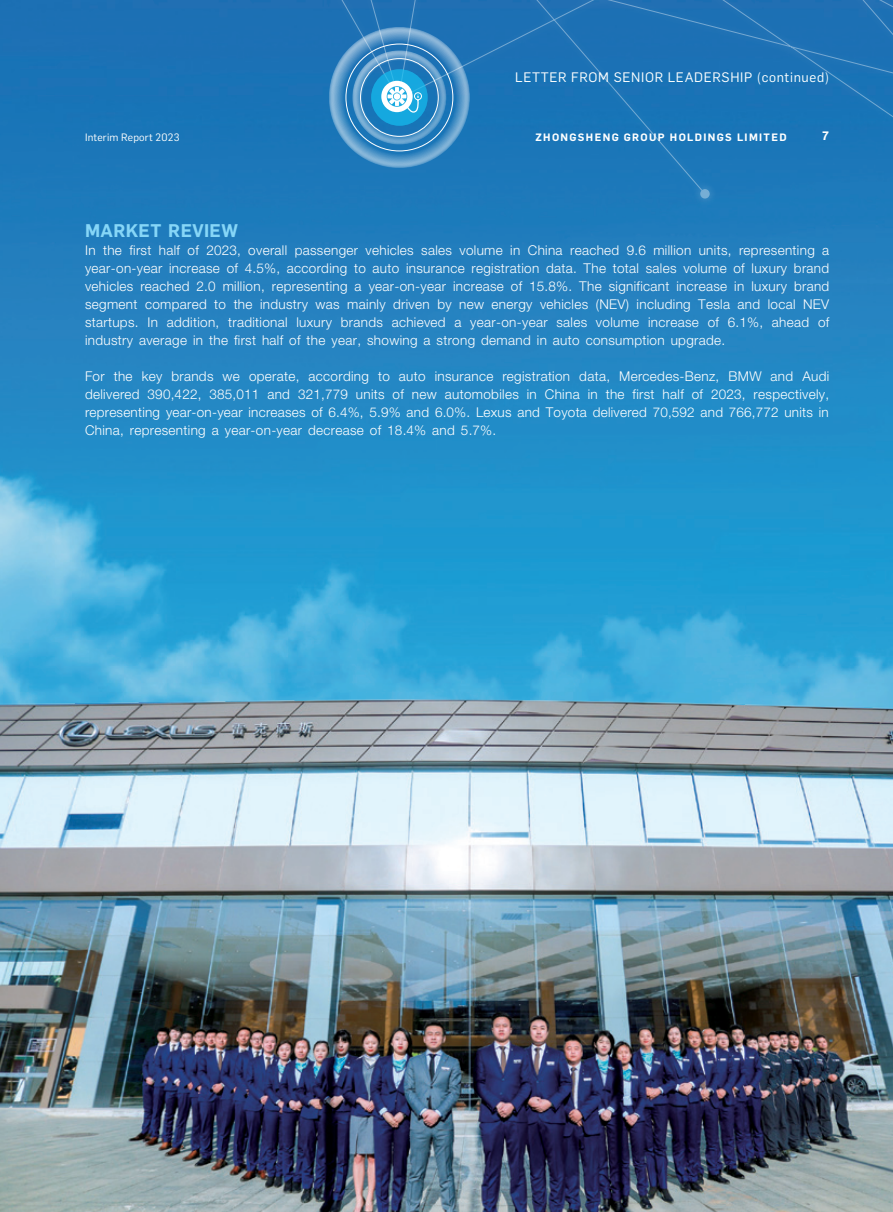
<style>
.page{position:relative;width:893px;height:1212px;background:#fff}
.page>*{position:absolute;margin:0;border:0;box-sizing:border-box;transform-origin:0 0}
._03_H1{font:600 18px "Flama";letter-spacing:.02em;color:#86d6f7}
._01_Body_Text{font:300 13.5px/18px "Helvetica Neue LT Std";letter-spacing:.025em;color:#fff;text-align:justify}
.t1{font:13.5px "Flama";letter-spacing:.05em;color:#fff}
.t2{font:600 12px "Flama";color:#fff}
.t3{font:600 10.5px "Flama";letter-spacing:.13em;color:#fff}
.t4{font:10.5px "Flama";letter-spacing:.02em;color:#fff}
</style>
<div class="page">
<img style="left:0;top:495px;width:893px;height:95px">
<svg style="left:0;top:239px;width:893px;height:256px;background:#2387c3"></svg>
<div style="left:1px;top:0;width:892px;height:239px;background:#1c75b7"></div>
<svg style="left:700px;top:189px;width:10px;height:10px"></svg>
<svg style="left:329px;top:27px;width:141px;height:141px;background:#5295c7"></svg>
<svg style="left:352px;top:50px;width:94px;height:95px;background:#4a91c5"></svg>
<svg style="left:371px;top:69px;width:57px;height:57px"></svg>
<svg style="left:381px;top:81px;width:41px;height:32px"></svg>
<img style="left:0;top:590px;width:893px;height:622px">
<svg style="left:0;top:0;width:1px;height:389px"></svg>
<p class="t1" style="left:515px;top:68px;width:315px">LETTER FROM SENIOR LEADERSHIP (continued)</p>
<p class="t4" style="left:85px;top:130px;width:96px">Interim Report 2023</p>
<p class="t3" style="left:535px;top:130px;width:253px">ZHONGSHENG GROUP HOLDINGS LIMITED</p>
<p class="t2" style="left:822px;top:127px;width:8px">7</p>
<p class="_03_H1" style="left:85px;top:218px;width:154px">MARKET REVIEW</p>
<p class="_01_Body_Text" style="left:85px;top:241px;width:746px">In the first half of 2023, overall passenger vehicles sales volume in China reached 9.6 million units, representing a year-on-year increase of 4.5%, according to auto insurance registration data. The total sales volume of luxury brand vehicles reached 2.0 million, representing a year-on-year increase of 15.8%. The significant increase in luxury brand segment compared to the industry was mainly driven by new energy vehicles (NEV) including Tesla and local NEV startups. In addition, traditional luxury brands achieved a year-on-year sales volume increase of 6.1%, ahead of industry average in the first half of the year, showing a strong demand in auto consumption upgrade.</p>
<p class="_01_Body_Text" style="left:85px;top:367px;width:746px">For the key brands we operate, according to auto insurance registration data, Mercedes-Benz, BMW and Audi delivered 390,422, 385,011 and 321,779 units of new automobiles in China in the first half of 2023, respectively, representing year-on-year increases of 6.4%, 5.9% and 6.0%. Lexus and Toyota delivered 70,592 and 766,772 units in China, representing a year-on-year decrease of 18.4% and 5.7%.</p>
</div>
